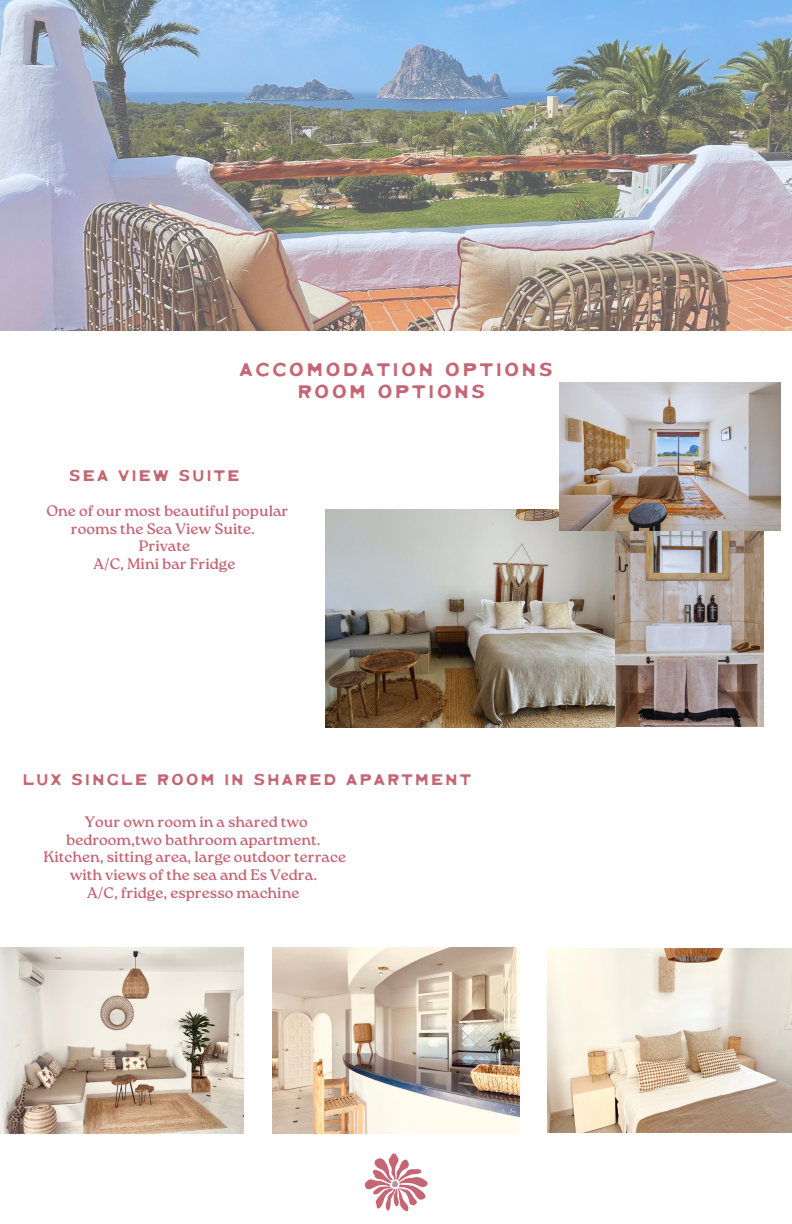
<style>
.page{position:relative;width:792px;height:1224px;background:#fff}
.page>*{position:absolute;margin:0;border:0;box-sizing:border-box;transform-origin:0 0}
.t1{font:18.8px "Oaxaca";letter-spacing:.15em;color:#c56675}
.t2{font:15.8px "Oaxaca";letter-spacing:.15em;color:#c56675}
.t3{font:15.2px/17.6px "Roca One";color:#c56675;text-align:center}
</style>
<div class="page">
<img style="left:0;top:0;width:792px;height:330px">
<svg style="left:365px;top:1153px;width:63px;height:58px"></svg>
<img style="left:326px;top:510px;width:289px;height:217px">
<img style="left:616px;top:530px;width:148px;height:197px">
<img style="left:0;top:947px;width:244px;height:186px">
<img style="left:547px;top:949px;width:245px;height:183px">
<img style="left:272px;top:948px;width:248px;height:186px">
<img style="left:559px;top:382px;width:221px;height:148px">
<p class="t1" style="left:240px;top:361px;width:314px">ACCOMODATION OPTIONS</p>
<p class="t1" style="left:298px;top:384px;width:189px">ROOM OPTIONS</p>
<p class="t2" style="left:69px;top:469px;width:172px">SEA VIEW SUITE</p>
<p class="t3" style="left:46px;top:502px;width:244px">One of our most beautiful popular rooms the Sea View Suite.</p>
<p class="t3" style="left:139px;top:537px;width:53px">Private</p>
<p class="t3" style="left:93px;top:555px;width:144px">A/C, Mini bar Fridge</p>
<p class="t2" style="left:23px;top:773px;width:450px">LUX SINGLE ROOM IN SHARED APARTMENT</p>
<p class="t3" style="left:66px;top:813px;width:256px">Your own room in a shared two bedroom,two bathroom apartment.</p>
<p class="t3" style="left:44px;top:848px;width:304px">Kitchen, sitting area, large outdoor terrace with views of the sea and Es Vedra.</p>
<p class="t3" style="left:87px;top:884px;width:214px">A/C, fridge, espresso machine</p>
</div>
